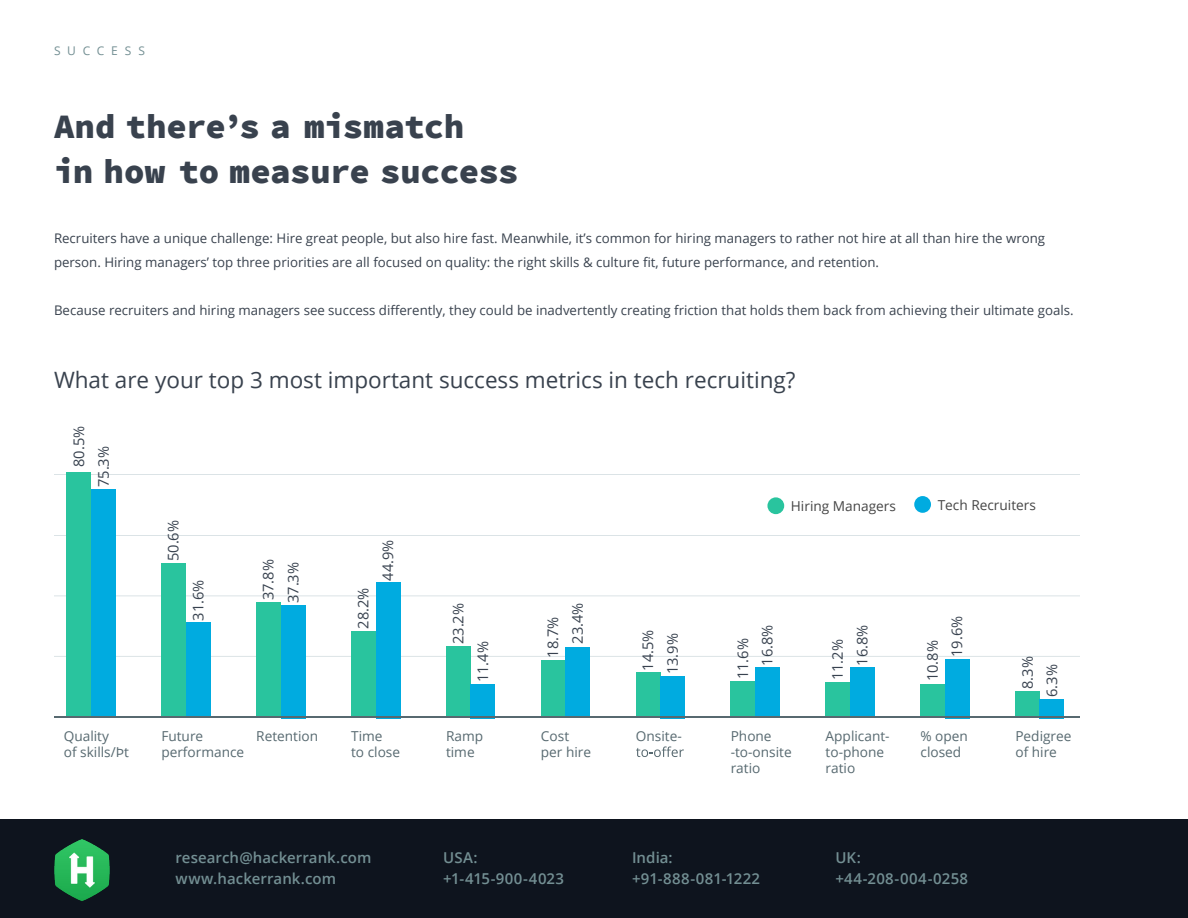
<style>
.page{position:relative;width:1188px;height:918px;background:#fff}
.page>*{position:absolute;margin:0;border:0;box-sizing:border-box;transform-origin:0 0}
.t1{font:900 34.05px "Source Code Pro";letter-spacing:-.015em;color:#39424e}
.t2{font:22.5px "Open Sans";color:#39424e}
.t3{font:600 15px/21px "Open Sans";letter-spacing:.005em;color:#738f93}
.t4{font:14.7px/24.5px "Open Sans";color:#38424f}
.t5{font:13.65px/16.4px "Open Sans";color:#576970}
.t6{font:13.65px "Open Sans";color:#454545}
.t7{font:13.2px/24px "Open Sans";color:#39424e}
.t8{font:12px "Open Sans";letter-spacing:.565em;color:#738f93}
</style>
<div class="page">
<div style="left:1px;top:819px;width:1187px;height:99px;background:#0e141e"></div>
<img style="left:54px;top:839px;width:56px;height:62px">
<div style="left:767px;top:497px;width:17px;height:17px;background:#29c49e;border-radius:50%"></div>
<div style="left:914px;top:496px;width:17px;height:17px;background:#00abe0;border-radius:50%"></div>
<hr style="left:590px;top:656px;width:490px;height:1px;background:#dbe3e6">
<hr style="left:470px;top:656px;width:96px;height:1px;background:#dbe3e6">
<hr style="left:400px;top:656px;width:46px;height:1px;background:#dbe3e6">
<hr style="left:305px;top:656px;width:46px;height:1px;background:#dbe3e6">
<hr style="left:211px;top:656px;width:45px;height:1px;background:#dbe3e6">
<hr style="left:54px;top:656px;width:107px;height:1px;background:#dbe3e6">
<hr style="left:400px;top:595px;width:680px;height:1px;background:#dbe3e6">
<hr style="left:186px;top:595px;width:190px;height:1px;background:#dbe3e6">
<hr style="left:54px;top:595px;width:107px;height:1px;background:#dbe3e6">
<hr style="left:54px;top:535px;width:1026px;height:1px;background:#dbe3e6">
<hr style="left:54px;top:474px;width:1026px;height:1px;background:#dbe3e6">
<div style="left:161px;top:563px;width:25px;height:153px;background:#29c49e"></div>
<div style="left:186px;top:623px;width:25px;height:95px;background:#00abe0"></div>
<div style="left:256px;top:602px;width:25px;height:114px;background:#29c49e"></div>
<div style="left:281px;top:605px;width:24px;height:113px;background:#00abe0"></div>
<div style="left:351px;top:631px;width:25px;height:85px;background:#29c49e"></div>
<div style="left:376px;top:582px;width:24px;height:136px;background:#00abe0"></div>
<div style="left:446px;top:646px;width:24px;height:70px;background:#29c49e"></div>
<div style="left:471px;top:684px;width:24px;height:34px;background:#00abe0"></div>
<div style="left:541px;top:660px;width:24px;height:56px;background:#29c49e"></div>
<div style="left:566px;top:647px;width:24px;height:71px;background:#00abe0"></div>
<div style="left:636px;top:672px;width:24px;height:44px;background:#29c49e"></div>
<div style="left:660px;top:676px;width:25px;height:42px;background:#00abe0"></div>
<div style="left:731px;top:681px;width:24px;height:35px;background:#29c49e"></div>
<div style="left:755px;top:667px;width:25px;height:51px;background:#00abe0"></div>
<div style="left:826px;top:682px;width:24px;height:34px;background:#29c49e"></div>
<div style="left:850px;top:667px;width:24px;height:51px;background:#00abe0"></div>
<div style="left:921px;top:684px;width:24px;height:32px;background:#29c49e"></div>
<div style="left:945px;top:659px;width:24px;height:59px;background:#00abe0"></div>
<div style="left:1015px;top:691px;width:25px;height:25px;background:#29c49e"></div>
<div style="left:1040px;top:699px;width:24px;height:19px;background:#00abe0"></div>
<svg style="left:636px;top:746px;width:48px;height:11px"></svg>
<div style="left:66px;top:472px;width:25px;height:244px;background:#29c49e"></div>
<div style="left:91px;top:489px;width:25px;height:229px;background:#00abe0"></div>
<hr style="left:54px;top:716px;width:1026px;height:2px;background:#576970">
<p class="t8" style="left:54px;top:42px;width:92px">SUCCESS</p>
<p class="t1" style="left:54px;top:105px;width:412px">And there’s a mismatch</p>
<p class="t1" style="left:54px;top:150px;width:466px">in how to measure success</p>
<p class="t7" style="left:54px;top:226px;width:993px">Recruiters have a unique challenge: Hire great people, but also hire fast. Meanwhile, it’s common for hiring managers to rather not hire at all than hire the wrong person. Hiring managers’ top three priorities are all focused on quality: the right skills &amp; culture fit, future performance, and retention.</p>
<p class="t7" style="left:54px;top:298px;width:1021px">Because recruiters and hiring managers see success differently, they could be inadvertently creating friction that holds them back from achieving their ultimate goals.</p>
<p class="t2" style="left:54px;top:364px;width:743px">What are your top 3 most important success metrics in tech recruiting?</p>
<p class="t4" style="left:66px;top:467px;width:43px;rotate:-90deg">80.5%</p>
<p class="t4" style="left:91px;top:487px;width:43px;rotate:-90deg">75.3%</p>
<p class="t4" style="left:161px;top:561px;width:43px;rotate:-90deg">50.6%</p>
<p class="t4" style="left:186px;top:621px;width:43px;rotate:-90deg">31.6%</p>
<p class="t4" style="left:255px;top:603px;width:45px;line-height:24.9px;rotate:-90deg">37.8%<br>37.3%</p>
<p class="t4" style="left:351px;top:629px;width:43px;rotate:-90deg">28.2%</p>
<p class="t4" style="left:375px;top:581px;width:43px;rotate:-90deg">44.9%</p>
<p class="t4" style="left:445px;top:682px;width:81px;text-indent:38px;rotate:-90deg">23.2%<br>11.4%</p>
<p class="t4" style="left:540px;top:644px;width:43px;text-indent:-14px;rotate:-90deg">18.7%<br>23.4%</p>
<p class="t6" style="left:791px;top:497px;width:107px">Hiring Managers</p>
<p class="t6" style="left:938px;top:495px;width:100px">Tech Recruiters</p>
<p class="t4" style="left:635px;top:674px;width:46px;rotate:-90deg">14.5%<br>13.9%</p>
<p class="t4" style="left:730px;top:666px;width:43px;text-indent:-14px;rotate:-90deg">11.6%<br>16.8%</p>
<p class="t4" style="left:825px;top:666px;width:43px;text-indent:-15px;rotate:-90deg">11.2%<br>16.8%</p>
<p class="t4" style="left:920px;top:657px;width:43px;text-indent:-24px;rotate:-90deg">10.8%<br>19.6%</p>
<p class="t4" style="left:1015px;top:697px;width:42px;text-align:center;rotate:-90deg">8.3%<br>6.3%</p>
<p class="t5" style="left:64px;top:727px;width:67px">Quality<br>of skills/Þt</p>
<p class="t5" style="left:256px;top:727px;width:63px">Retention</p>
<p class="t5" style="left:351px;top:727px;width:51px">Time<br>to close</p>
<p class="t5" style="left:446px;top:727px;width:39px">Ramp time</p>
<p class="t5" style="left:541px;top:727px;width:52px">Cost per hire</p>
<p class="t5" style="left:636px;top:727px;width:47px">Onsite-</p>
<p class="t5" style="left:731px;top:727px;width:62px">Phone -to-onsite ratio</p>
<p class="t5" style="left:826px;top:727px;width:66px">Applicant&shy;to-phone ratio</p>
<p class="t5" style="left:921px;top:727px;width:49px">% open closed</p>
<p class="t5" style="left:1015px;top:727px;width:58px">Pedigree of hire</p>
<p class="t5" style="left:161px;top:727px;width:84px">Future performance</p>
<p class="t3" style="left:175px;top:847px;width:198px">research@hackerrank.com www.hackerrank.com</p>
<p class="t3" style="left:443px;top:847px;width:122px">USA: +1-415-900-4023</p>
<p class="t3" style="left:632px;top:847px;width:130px">India: +91-888-081-1222</p>
<p class="t3" style="left:835px;top:847px;width:134px">UK: +44-208-004-0258</p>
</div>
